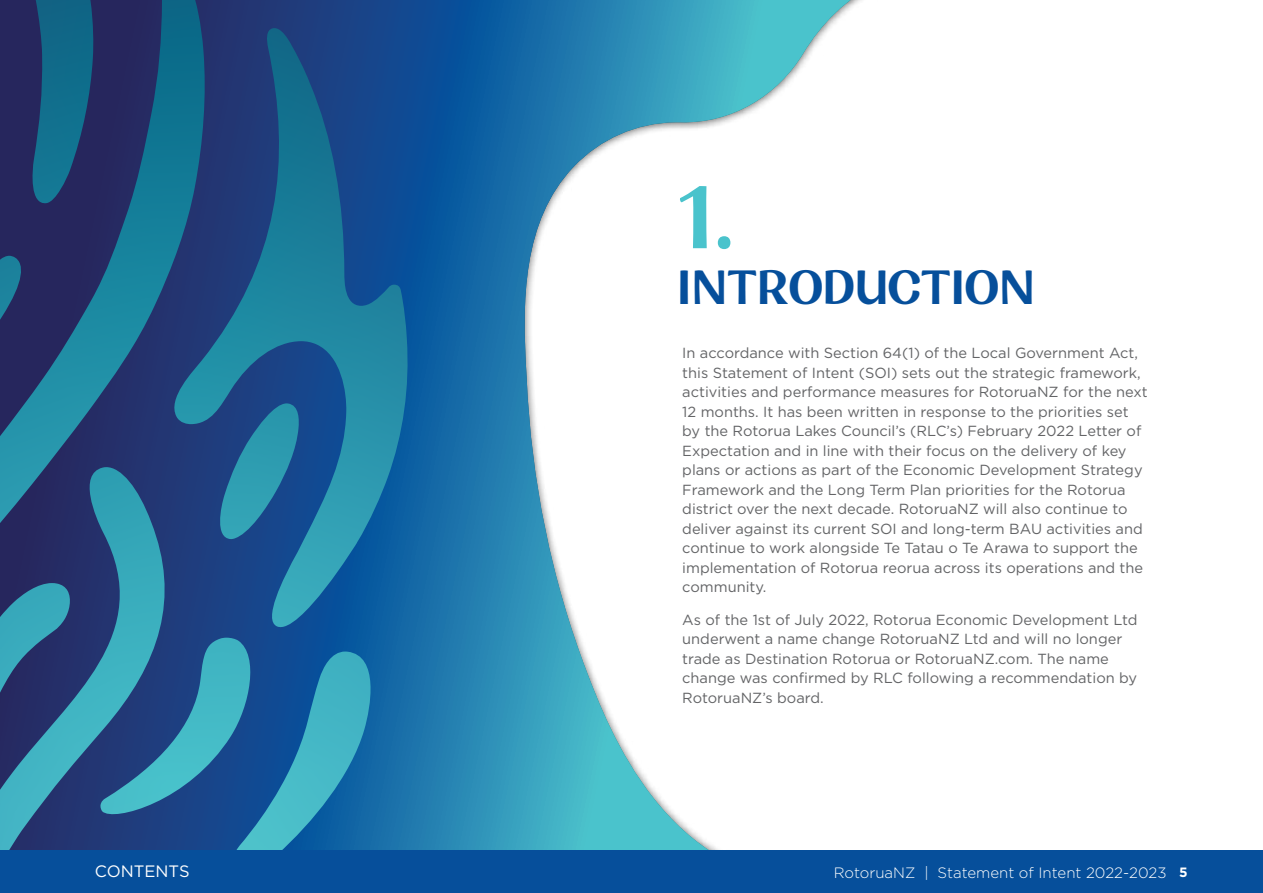
<style>
.page{position:relative;width:1263px;height:893px;background:#fff}
.page>*{position:absolute;margin:0;border:0;box-sizing:border-box;transform-origin:0 0}
.t1{font:88.8px "Rotorua Display Alpha";color:#4ac3cc}
.t2{font:48px "Rotorua Display Alpha";color:#064f9b}
.t3{font:16.5px "Gotham";color:#fff}
.t4{font:300 15px "Gotham";color:#fff}
.t5{font:14.7px/19.5px "Gotham";color:#636466}
.s1{font-weight:700;font-size:13.5px}
</style>
<div class="page">
<svg style="left:410px;top:0;width:100px;height:850px;background:#176da8"></svg>
<div style="left:510px;top:0;width:753px;height:893px;background:#000;opacity:.75"></div>
<svg style="left:0;top:0;width:410px;height:850px;background:#215c8d"></svg>
<div style="left:0;top:850px;width:1263px;height:43px;background:#064f9b"></div>
<h1 class="t1" style="left:678px;top:173px;width:59px">1.</h1>
<h2 class="t2" style="left:677px;top:263px;width:359px">INTRODUCTION</h2>
<p class="t5" style="left:682px;top:343px;width:467px">In accordance with Section 64(1) of the Local Government Act, this Statement of Intent (SOI) sets out the strategic framework, activities and performance measures for RotoruaNZ for the next 12 months. It has been written in response to the priorities set by the Rotorua Lakes Council’s (RLC’s) February 2022 Letter of Expectation and in line with their focus on the delivery of key plans or actions as part of the Economic Development Strategy Framework and the Long Term Plan priorities for the Rotorua district over the next decade. RotoruaNZ will also continue to deliver against its current SOI and long-term BAU activities and continue to work alongside Te Tatau o Te Arawa to support the implementation of Rotorua reorua across its operations and the community.</p>
<p class="t5" style="left:682px;top:609px;width:457px">As of the 1st of July 2022, Rotorua Economic Development Ltd underwent a name change RotoruaNZ Ltd and will no longer trade as Destination Rotorua or RotoruaNZ.com. The name change was confirmed by RLC following a recommendation by RotoruaNZ’s board.</p>
<p class="t3" style="left:95px;top:861px;width:96px">CONTENTS</p>
<p class="t4" style="left:834px;top:863px;width:355px">RotoruaNZ | Statement of Intent 2022-2023 <span class="s1">5</span></p>
</div>
